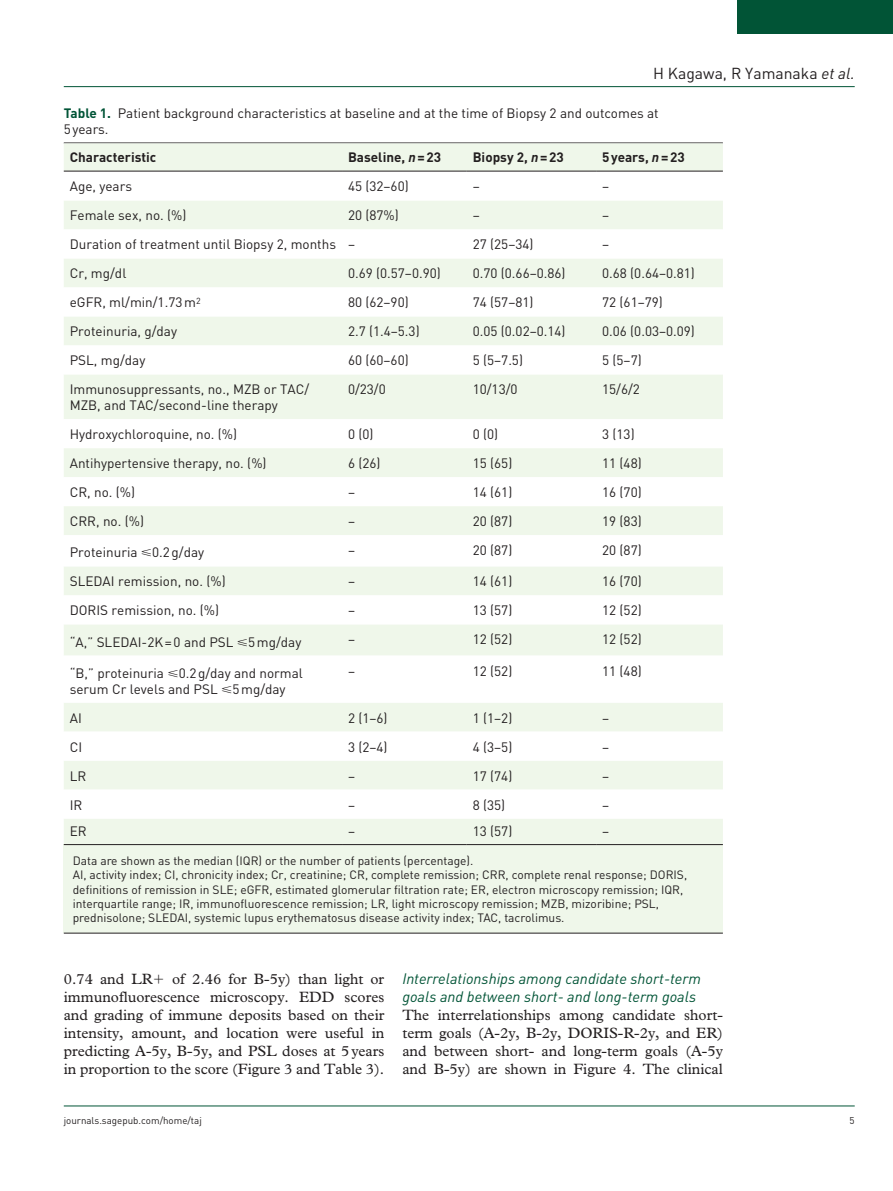
<style>
.page{position:relative;width:893px;height:1191px;background:#fff}
.page>*{position:absolute;margin:0;border:0;box-sizing:border-box;transform-origin:0 0}
.t1{font:15.75px "DIN";color:#231f20}
.t2{font:15px/18px "Plantin Std";color:#231f20;text-align:justify}
.t3{font:italic 15px/18px "DIN";color:#015436}
.t4{font:13.5px/15.8px "DIN";color:#231f20}
.t5{font:700 13.5px "DIN";color:#231f20}
.t6{font:12px/14.2px "DIN";color:#231f20}
.t7{font:9.75px "DIN";color:#231f20}
.s1{font-style:italic}
.s2{font-weight:700;color:#015436}
</style>
<div class="page">
<hr style="left:64px;top:86px;width:791px;height:1px;background:#015436">
<hr style="left:64px;top:1105px;width:791px;height:1px;background:#015436">
<div style="left:738px;top:0;width:155px;height:34px;background:#015436"></div>
<div style="left:64px;top:844px;width:659px;height:88px;background:#eff7ea"></div>
<hr style="left:64px;top:932px;width:659px;height:1px;background:#231f20">
<div style="left:64px;top:143px;width:659px;height:701px;background:#eff7ea"></div>
<svg style="left:64px;top:172px;width:659px;height:646px"></svg>
<hr style="left:64px;top:171px;width:278px;height:1px;background:#231f20">
<hr style="left:342px;top:171px;width:125px;height:1px;background:#231f20">
<hr style="left:467px;top:171px;width:129px;height:1px;background:#231f20">
<hr style="left:596px;top:171px;width:127px;height:1px;background:#231f20">
<hr style="left:64px;top:844px;width:278px;height:1px;background:#231f20">
<hr style="left:342px;top:844px;width:125px;height:1px;background:#231f20">
<hr style="left:467px;top:844px;width:129px;height:1px;background:#231f20">
<hr style="left:596px;top:844px;width:127px;height:1px;background:#231f20">
<p class="t1" style="left:653px;top:63px;width:203px">H Kagawa, R Yamanaka <span class="s1">et al.</span></p>
<p class="t4" style="left:64px;top:105px;width:596px"><span class="s2">Table 1.</span> Patient background characteristics at baseline and at the time of Biopsy 2 and outcomes at<br>5years.</p>
<p class="t5" style="left:70px;top:148px;width:88px">Characteristic</p>
<p class="t5" style="left:348px;top:148px;width:95px">Baseline, <span class="s1">n</span>=23</p>
<p class="t5" style="left:473px;top:148px;width:92px">Biopsy 2, <span class="s1">n</span>=23</p>
<p class="t5" style="left:602px;top:148px;width:84px">5years, <span class="s1">n</span>=23</p>
<p class="t4" style="left:70px;top:178px;width:64px">Age, years</p>
<p class="t4" style="left:348px;top:178px;width:62px">45 (32–60)</p>
<p class="t4" style="left:473px;top:178px;width:9px">–</p>
<p class="t4" style="left:602px;top:178px;width:9px">–</p>
<p class="t4" style="left:70px;top:207px;width:118px">Female sex, no. (%)</p>
<p class="t4" style="left:348px;top:207px;width:52px">20 (87%)</p>
<p class="t4" style="left:473px;top:207px;width:9px">–</p>
<p class="t4" style="left:602px;top:207px;width:9px">–</p>
<p class="t4" style="left:70px;top:236px;width:287px">Duration of treatment until Biopsy 2, months –</p>
<p class="t4" style="left:473px;top:236px;width:62px">27 (25–34)</p>
<p class="t4" style="left:602px;top:236px;width:9px">–</p>
<p class="t4" style="left:70px;top:265px;width:58px">Cr, mg/dl</p>
<p class="t4" style="left:348px;top:265px;width:94px">0.69 (0.57–0.90)</p>
<p class="t4" style="left:473px;top:265px;width:94px">0.70 (0.66–0.86)</p>
<p class="t4" style="left:602px;top:265px;width:94px">0.68 (0.64–0.81)</p>
<p class="t4" style="left:70px;top:294px;width:132px">eGFR, ml/min/1.73m<sup>2</sup></p>
<p class="t4" style="left:348px;top:294px;width:62px">80 (62–90)</p>
<p class="t4" style="left:473px;top:294px;width:62px">74 (57–81)</p>
<p class="t4" style="left:602px;top:294px;width:62px">72 (61–79)</p>
<p class="t4" style="left:70px;top:323px;width:109px">Proteinuria, g/day</p>
<p class="t4" style="left:348px;top:323px;width:73px">2.7 (1.4–5.3)</p>
<p class="t4" style="left:473px;top:323px;width:94px">0.05 (0.02–0.14)</p>
<p class="t4" style="left:602px;top:323px;width:94px">0.06 (0.03–0.09)</p>
<p class="t4" style="left:70px;top:352px;width:77px">PSL, mg/day</p>
<p class="t4" style="left:348px;top:352px;width:62px">60 (60–60)</p>
<p class="t4" style="left:473px;top:352px;width:52px">5 (5–7.5)</p>
<p class="t4" style="left:602px;top:352px;width:41px">5 (5–7)</p>
<p class="t4" style="left:70px;top:381px;width:241px">Immunosuppressants, no., MZB or TAC/<br>MZB, and TAC/second-line therapy</p>
<p class="t4" style="left:348px;top:381px;width:39px">0/23/0</p>
<p class="t4" style="left:473px;top:381px;width:46px">10/13/0</p>
<p class="t4" style="left:602px;top:381px;width:39px">15/6/2</p>
<p class="t4" style="left:70px;top:426px;width:169px">Hydroxychloroquine, no. (%)</p>
<p class="t4" style="left:348px;top:426px;width:27px">0 (0)</p>
<p class="t4" style="left:473px;top:426px;width:27px">0 (0)</p>
<p class="t4" style="left:602px;top:426px;width:34px">3 (13)</p>
<p class="t4" style="left:70px;top:455px;width:198px">Antihypertensive therapy, no. (%)</p>
<p class="t4" style="left:348px;top:455px;width:34px">6 (26)</p>
<p class="t4" style="left:473px;top:455px;width:41px">15 (65)</p>
<p class="t4" style="left:602px;top:455px;width:41px">11 (48)</p>
<p class="t4" style="left:70px;top:484px;width:67px">CR, no. (%)</p>
<p class="t4" style="left:348px;top:484px;width:9px">–</p>
<p class="t4" style="left:473px;top:484px;width:41px">14 (61)</p>
<p class="t4" style="left:602px;top:484px;width:41px">16 (70)</p>
<p class="t4" style="left:70px;top:513px;width:76px">CRR, no. (%)</p>
<p class="t4" style="left:348px;top:513px;width:9px">–</p>
<p class="t4" style="left:473px;top:513px;width:41px">20 (87)</p>
<p class="t4" style="left:602px;top:513px;width:41px">19 (83)</p>
<p class="t4" style="left:70px;top:544px;width:136px">Proteinuria ⩽0.2g/day</p>
<p class="t4" style="left:348px;top:542px;width:9px">–</p>
<p class="t4" style="left:473px;top:542px;width:41px">20 (87)</p>
<p class="t4" style="left:602px;top:542px;width:41px">20 (87)</p>
<p class="t4" style="left:70px;top:573px;width:157px">SLEDAI remission, no. (%)</p>
<p class="t4" style="left:348px;top:573px;width:9px">–</p>
<p class="t4" style="left:473px;top:573px;width:41px">14 (61)</p>
<p class="t4" style="left:602px;top:573px;width:41px">16 (70)</p>
<p class="t4" style="left:70px;top:602px;width:151px">DORIS remission, no. (%)</p>
<p class="t4" style="left:348px;top:602px;width:9px">–</p>
<p class="t4" style="left:473px;top:602px;width:41px">13 (57)</p>
<p class="t4" style="left:602px;top:602px;width:41px">12 (52)</p>
<p class="t4" style="left:70px;top:633px;width:233px">“A,” SLEDAI-2K=0 and PSL ⩽5mg/day</p>
<p class="t4" style="left:348px;top:631px;width:9px">–</p>
<p class="t4" style="left:473px;top:631px;width:41px">12 (52)</p>
<p class="t4" style="left:602px;top:631px;width:41px">12 (52)</p>
<p class="t4" style="left:70px;top:665px;width:235px">“B,” proteinuria ⩽0.2g/day and normal serum Cr levels and PSL ⩽5mg/day</p>
<p class="t4" style="left:348px;top:662px;width:9px">–</p>
<p class="t4" style="left:473px;top:662px;width:41px">12 (52)</p>
<p class="t4" style="left:602px;top:662px;width:41px">11 (48)</p>
<p class="t4" style="left:70px;top:709px;width:14px">AI</p>
<p class="t4" style="left:348px;top:709px;width:41px">2 (1–6)</p>
<p class="t4" style="left:473px;top:709px;width:41px">1 (1–2)</p>
<p class="t4" style="left:602px;top:709px;width:9px">–</p>
<p class="t4" style="left:70px;top:738px;width:14px">CI</p>
<p class="t4" style="left:348px;top:738px;width:41px">3 (2–4)</p>
<p class="t4" style="left:473px;top:738px;width:41px">4 (3–5)</p>
<p class="t4" style="left:602px;top:738px;width:9px">–</p>
<p class="t4" style="left:70px;top:767px;width:18px">LR</p>
<p class="t4" style="left:348px;top:767px;width:9px">–</p>
<p class="t4" style="left:473px;top:767px;width:41px">17 (74)</p>
<p class="t4" style="left:602px;top:767px;width:9px">–</p>
<p class="t4" style="left:70px;top:796px;width:14px">IR</p>
<p class="t4" style="left:348px;top:796px;width:9px">–</p>
<p class="t4" style="left:473px;top:796px;width:34px">8 (35)</p>
<p class="t4" style="left:602px;top:796px;width:9px">–</p>
<p class="t4" style="left:70px;top:822px;width:18px">ER</p>
<p class="t4" style="left:348px;top:822px;width:9px">–</p>
<p class="t4" style="left:473px;top:822px;width:41px">13 (57)</p>
<p class="t4" style="left:602px;top:822px;width:9px">–</p>
<p class="t6" style="left:73px;top:853px;width:616px">Data are shown as the median (IQR) or the number of patients (percentage).<br>AI, activity index; CI, chronicity index; Cr, creatinine; CR, complete remission; CRR, complete renal response; DORIS, definitions of remission in SLE; eGFR, estimated glomerular filtration rate; ER, electron microscopy remission; IQR, interquartile range; IR, immunofluorescence remission; LR, light microscopy remission; MZB, mizoribine; PSL, prednisolone; SLEDAI, systemic lupus erythematosus disease activity index; TAC, tacrolimus.</p>
<p class="t2" style="left:64px;top:970px;width:322px;text-indent:108px">of 2.46 for B-5y) than light or immunofluorescence microscopy. EDD scores and grading of immune deposits based on their intensity, amount, and location were useful in predicting A-5y, B-5y, and PSL doses at 5years in proportion to the score (Figure 3 and Table 3).</p>
<p class="t3" style="left:402px;top:969px;width:300px">Interrelationships among candidate short-term goals and between short- and long-term goals</p>
<p class="t2" style="left:64px;top:970px;width:90px">0.74 and LR</p>
<p class="t2" style="left:402px;top:1006px;width:322px">The interrelationships among candidate short&shy;term goals (A-2y, B-2y, DORIS-R-2y, and ER) and between short- and long-term goals (A-5y and B-5y) are shown in Figure 4. The clinical</p>
<p class="t7" style="left:64px;top:1114px;width:140px">journals.sagepub.com/home/taj</p>
<p class="t7" style="left:850px;top:1114px;width:7px">5</p>
</div>
